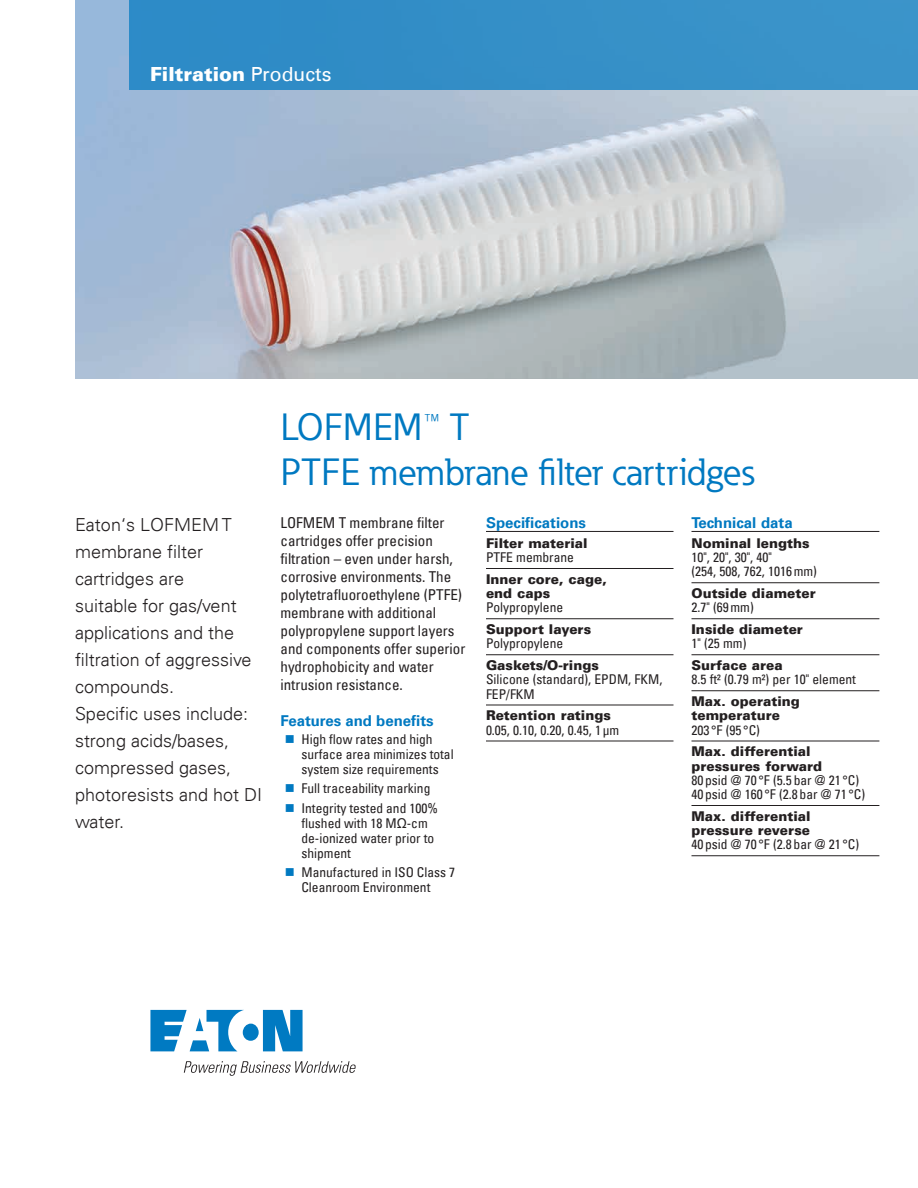
<style>
.page{position:relative;width:918px;height:1188px;background:#fff}
.page>*{position:absolute;margin:0;border:0;box-sizing:border-box;transform-origin:0 0}
.t1{font:37.5px/45px "Eaton";color:#0079c1}
.t2{font:900 19.5px "Univers LT";color:#fff}
.t3{font:300 18px/27px "Univers LT";color:#231f20}
.t4{font:condensed 15px/18px "Univers LT";color:#231f20}
.t5{font:700 15px "Univers LT";color:#0079c1}
.t6{font:condensed 13.5px/15px "Univers LT";color:#231f20}
.t7{font:900 13.5px/14.2px "Univers LT";color:#231f20}
.s1{font-weight:400}
.s2{font-family:"Arial";font-stretch:normal}
</style>
<div class="page">
<svg style="left:150px;top:1010px;width:153px;height:41px"></svg>
<svg style="left:184px;top:1061px;width:172px;height:15px"></svg>
<img style="left:75px;top:0;width:843px;height:378px">
<hr style="left:486px;top:531px;width:188px;height:1px;background:#231f20">
<hr style="left:486px;top:568px;width:188px;height:1px;background:#231f20">
<hr style="left:486px;top:618px;width:188px;height:1px;background:#231f20">
<hr style="left:486px;top:654px;width:188px;height:1px;background:#231f20">
<hr style="left:486px;top:705px;width:188px;height:1px;background:#231f20">
<hr style="left:486px;top:741px;width:188px;height:1px;background:#231f20">
<hr style="left:692px;top:531px;width:187px;height:1px;background:#231f20">
<hr style="left:692px;top:582px;width:187px;height:1px;background:#231f20">
<hr style="left:692px;top:618px;width:187px;height:1px;background:#231f20">
<hr style="left:692px;top:654px;width:187px;height:1px;background:#231f20">
<hr style="left:692px;top:690px;width:187px;height:1px;background:#231f20">
<hr style="left:692px;top:741px;width:187px;height:1px;background:#231f20">
<hr style="left:692px;top:805px;width:187px;height:1px;background:#231f20">
<hr style="left:692px;top:855px;width:187px;height:1px;background:#231f20">
<div style="left:129px;top:0;width:789px;height:90px;background:#358fc7"></div>
<h2 class="t2" style="left:150px;top:62px;width:183px">Filtration <span class="s1">Products</span></h2>
<h3 class="t3" style="left:75px;top:511px;width:189px">Eaton‘s LOFMEM T membrane filter cartridges are<br>suitable for gas/vent applications and the filtration of aggressive compounds.<br>Specific uses include: strong acids/bases, compressed gases, photoresists and hot DI water.</h3>
<h1 class="t1" style="left:280px;top:404px;width:475px">LOFMEM™ T<br>PTFE membrane filter cartridges</h1>
<p class="t4" style="left:280px;top:513px;width:186px">LOFMEM T membrane filter cartridges offer precision filtration – even under harsh, corrosive environments. The polytetrafluoroethylene (PTFE) membrane with additional polypropylene support layers and components offer superior hydrophobicity and water intrusion resistance.</p>
<p class="t5" style="left:280px;top:712px;width:155px">Features and benefits</p>
<p class="t6" style="left:301px;top:731px;width:154px">High flow rates and high surface area minimizes total system size requirements</p>
<p class="t6" style="left:301px;top:778px;width:138px;line-height:19.5px">Full traceability marking<br>Integrity tested and 100%</p>
<p class="t6" style="left:301px;top:815px;width:134px">flushed with 18 M<span class="s2">Ω</span>-cm de-ionized water prior to shipment</p>
<p class="t6" style="left:301px;top:865px;width:155px">Manufactured in ISO Class 7<br>Cleanroom Environment</p>
<p class="t5" style="left:486px;top:514px;width:102px">Specifications</p>
<p class="t7" style="left:486px;top:536px;width:103px">Filter material</p>
<p class="t6" style="left:486px;top:550px;width:90px">PTFE membrane</p>
<p class="t7" style="left:486px;top:572px;width:122px">Inner core, cage, end caps</p>
<p class="t6" style="left:486px;top:600px;width:79px">Polypropylene</p>
<p class="t7" style="left:486px;top:622px;width:107px">Support layers</p>
<p class="t6" style="left:486px;top:636px;width:79px">Polypropylene</p>
<p class="t7" style="left:486px;top:658px;width:114px">Gaskets/O-rings</p>
<p class="t6" style="left:486px;top:672px;width:178px;line-height:14.2px">Silicone (standard), EPDM, FKM,<br>FEP/FKM</p>
<p class="t7" style="left:486px;top:708px;width:126px">Retention ratings</p>
<p class="t6" style="left:486px;top:722px;width:135px">0.05, 0.10, 0.20, 0.45, 1 μm</p>
<p class="t5" style="left:692px;top:514px;width:103px">Technical data</p>
<p class="t7" style="left:692px;top:536px;width:120px">Nominal lengths</p>
<p class="t6" style="left:692px;top:550px;width:127px;line-height:14.2px">10", 20", 30", 40"<br>(254, 508, 762, 1016mm)</p>
<p class="t7" style="left:692px;top:586px;width:126px">Outside diameter</p>
<p class="t6" style="left:692px;top:600px;width:64px">2.7" (69mm)</p>
<p class="t7" style="left:692px;top:622px;width:113px">Inside diameter</p>
<p class="t6" style="left:692px;top:636px;width:56px">1" (25 mm)</p>
<p class="t7" style="left:692px;top:658px;width:93px">Surface area</p>
<p class="t6" style="left:692px;top:672px;width:166px">8.5 ft² (0.79 m²) per 10" element</p>
<p class="t7" style="left:691px;top:694px;width:110px">Max. operating temperature</p>
<p class="t6" style="left:691px;top:722px;width:70px">203 °F (95 °C)</p>
<p class="t7" style="left:691px;top:744px;width:132px">Max. differential pressures forward</p>
<p class="t6" style="left:691px;top:773px;width:175px;line-height:14.2px">80 psid @ 70 °F (5.5 bar @ 21 °C)<br>40 psid @ 160 °F (2.8 bar @ 71 °C)</p>
<p class="t7" style="left:691px;top:809px;width:121px">Max. differential pressure reverse</p>
<p class="t6" style="left:691px;top:837px;width:169px">40 psid @ 70 °F (2.8 bar @ 21 °C)</p>
</div>
